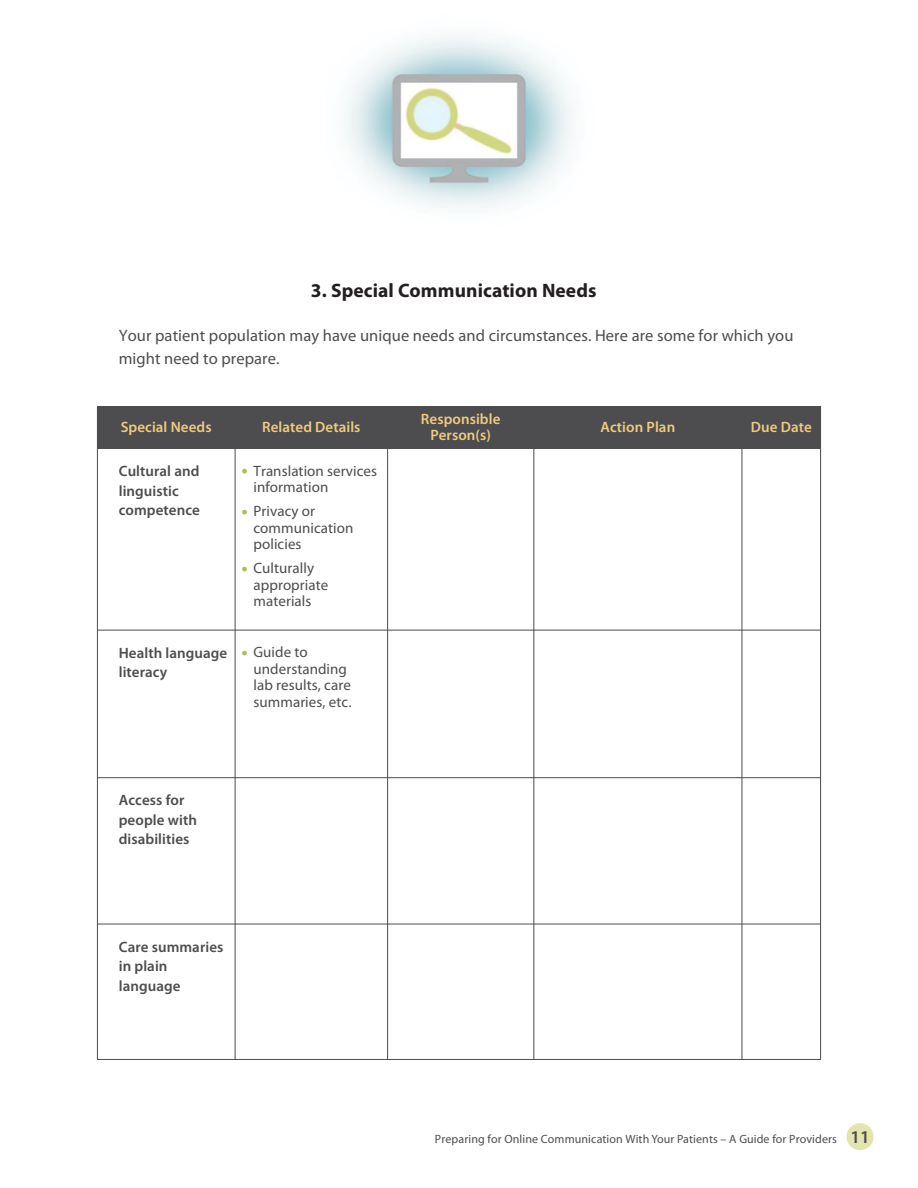
<style>
.page{position:relative;width:918px;height:1188px;background:#fff}
.page>*{position:absolute;margin:0;border:0;box-sizing:border-box;transform-origin:0 0}
.t1{font:700 19.5px "Myriad Pro";letter-spacing:.005em;color:#231f20}
.t2{font:16.5px/23.2px "Myriad Pro";letter-spacing:.005em;color:#4d4d4f}
.t3{font:15px/16.5px "Myriad Pro";letter-spacing:.005em;color:#4d4d4f}
.t4{font:600 15px/19.5px "Myriad Pro";letter-spacing:.005em;color:#4d4d4f}
.t5{font:600 15px/16.5px "Myriad Pro";letter-spacing:.005em;color:#f2ca7c;text-align:center}
.t6{font:12px "Myriad Pro";letter-spacing:.01em;color:#4d4d4f}
.s1{font-size:22.5px;color:#a7c15b}
.s2{font-weight:600;font-size:18px}
</style>
<div class="page">
<div style="left:847px;top:1123px;width:27px;height:27px;background:#e3e5ad;border-radius:50%"></div>
<img style="left:346px;top:37px;width:228px;height:171px">
<div style="left:97px;top:407px;width:724px;height:42px;background:#4d4d4f"></div>
<hr style="left:742px;top:449px;width:1px;height:611px;background:#4d4d4f">
<hr style="left:534px;top:449px;width:1px;height:611px;background:#4d4d4f">
<hr style="left:387px;top:449px;width:1px;height:611px;background:#4d4d4f">
<hr style="left:235px;top:449px;width:1px;height:611px;background:#4d4d4f">
<hr style="left:97px;top:630px;width:724px;height:1px;background:#4d4d4f">
<hr style="left:97px;top:777px;width:724px;height:1px;background:#4d4d4f">
<hr style="left:97px;top:924px;width:724px;height:1px;background:#4d4d4f">
<h1 class="t1" style="left:311px;top:277px;width:287px">3. Special Communication Needs</h1>
<p class="t2" style="left:119px;top:324px;width:676px">Your patient population may have unique needs and circumstances. Here are some for which you might need to prepare.</p>
<p class="t5" style="left:121px;top:418px;width:92px">Special Needs</p>
<p class="t5" style="left:262px;top:418px;width:100px">Related Details</p>
<p class="t5" style="left:421px;top:410px;width:81px">Responsible<br>Person(s)</p>
<p class="t5" style="left:601px;top:418px;width:76px">Action Plan</p>
<p class="t5" style="left:751px;top:418px;width:63px">Due Date</p>
<p class="t3" style="left:254px;top:462px;width:125px;text-indent:-12px"><span class="s1">•</span> Translation services information</p>
<p class="t3" style="left:254px;top:503px;width:101px;text-indent:-12px"><span class="s1">•</span> Privacy or communication policies</p>
<p class="t3" style="left:254px;top:560px;width:76px;text-indent:-12px"><span class="s1">•</span> Culturally appropriate materials</p>
<p class="t4" style="left:119px;top:461px;width:83px">Cultural and linguistic competence</p>
<p class="t4" style="left:119px;top:642px;width:110px">Health language literacy</p>
<p class="t3" style="left:254px;top:644px;width:99px;text-indent:-12px"><span class="s1">•</span> Guide to understanding lab results, care summaries, etc.</p>
<p class="t4" style="left:119px;top:790px;width:80px">Access for people with disabilities</p>
<p class="t4" style="left:119px;top:936px;width:106px">Care summaries in plain language</p>
<p class="t6" style="left:435px;top:1131px;width:436px">Preparing for Online Communication With Your Patients – A Guide for Providers <span class="s2">11</span></p>
</div>
